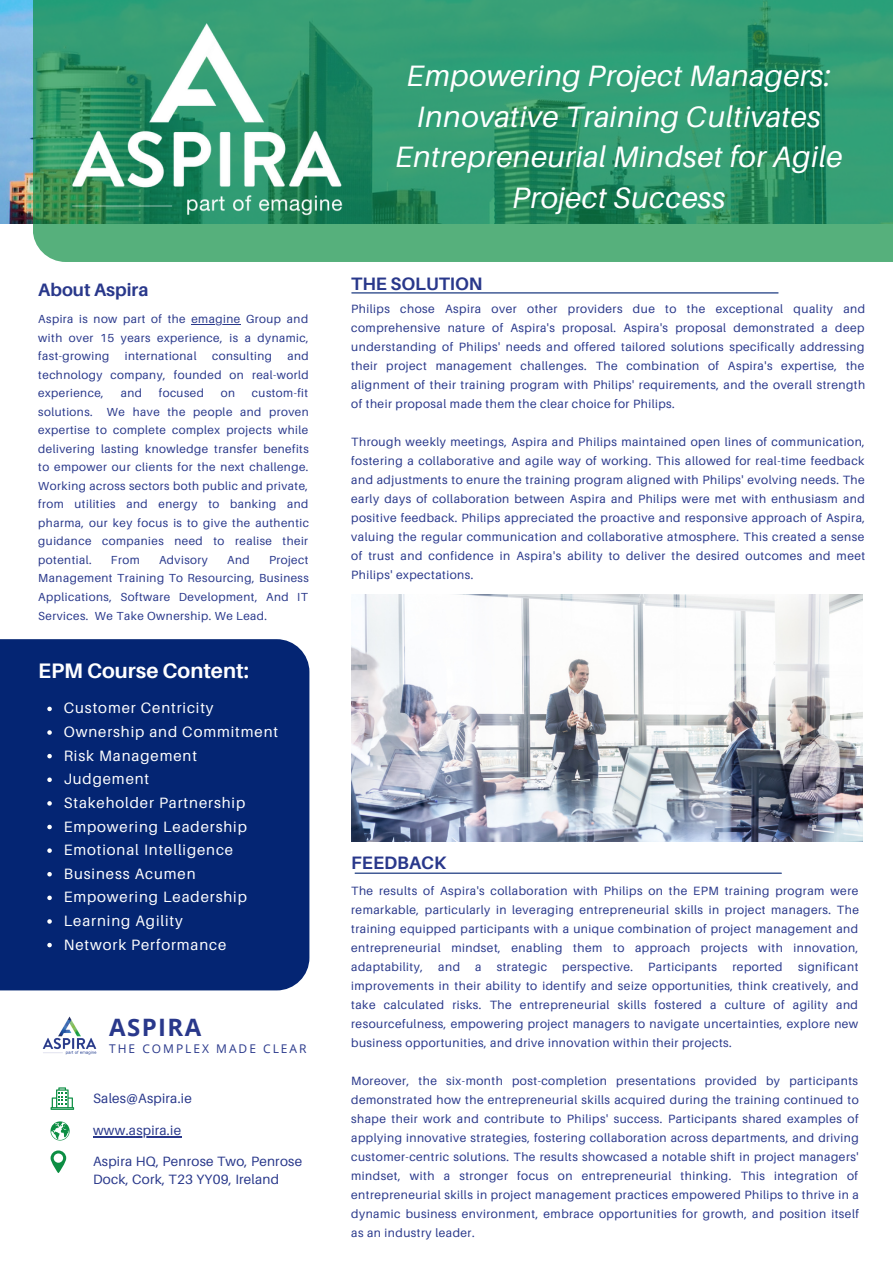
<style>
.page{position:relative;width:893px;height:1264px;background:#fff}
.page>*{position:absolute;margin:0;border:0;box-sizing:border-box;transform-origin:0 0}
.t1{font:italic 29.55px/40.5px "Aileron";letter-spacing:.02em;color:#fff;text-align:center}
.t2{font:700 24px "Open Sans";letter-spacing:.06em;color:#29388b}
.t3{font:700 21px "Aileron";color:#fff}
.t4{font:700 18px "Aileron";color:#29388b}
.t5{font:15px "Aileron";letter-spacing:.06em;color:#fff}
.t6{font:13.5px/18px "Aileron";letter-spacing:.02em;color:#29388b}
.t7{font:12px/19px "Aileron";letter-spacing:.04em;color:#29388b;text-align:justify}
.t8{font:12px "Open Sans";letter-spacing:.165em;color:#29388b}
.t9{font:11.7px/18.5px "Aileron";letter-spacing:.04em;color:#29388b;text-align:justify}
</style>
<div class="page">
<div style="left:0;top:639px;width:309px;height:351px;background:#042573"></div>
<svg style="left:51px;top:1150px;width:15px;height:22px"></svg>
<img style="left:0;top:0;width:33px;height:223px">
<svg style="left:33px;top:0;width:859px;height:262px;background:#369c70"></svg>
<hr style="left:352px;top:292px;width:426px;height:1px;background:#042573">
<hr style="left:355px;top:872px;width:426px;height:1px;background:#042573">
<svg style="left:51px;top:1087px;width:23px;height:22px"></svg>
<svg style="left:50px;top:1121px;width:20px;height:19px"></svg>
<img style="left:351px;top:594px;width:511px;height:247px">
<img style="left:42px;top:1016px;width:54px;height:39px">
<img style="left:62px;top:14px;width:289px;height:207px">
<hr style="left:93px;top:1136px;width:88px;height:1px;background:#29388b">
<hr style="left:191px;top:324px;width:49px;height:1px;background:#29388b">
<svg style="left:47px;top:706px;width:5px;height:5px"></svg>
<svg style="left:47px;top:730px;width:5px;height:4px"></svg>
<svg style="left:47px;top:754px;width:5px;height:4px"></svg>
<svg style="left:47px;top:777px;width:5px;height:5px"></svg>
<svg style="left:47px;top:801px;width:5px;height:4px"></svg>
<svg style="left:47px;top:824px;width:5px;height:5px"></svg>
<svg style="left:47px;top:848px;width:5px;height:4px"></svg>
<svg style="left:47px;top:872px;width:5px;height:4px"></svg>
<svg style="left:47px;top:895px;width:5px;height:5px"></svg>
<svg style="left:47px;top:919px;width:5px;height:4px"></svg>
<svg style="left:47px;top:942px;width:5px;height:5px"></svg>
<p class="t4" style="left:38px;top:279px;width:112px">About Aspira</p>
<p class="t9" style="left:38px;top:310px;width:272px">Aspira is now part of the emagine Group and with over 15 years experience, is a dynamic, fast-growing</p>
<p class="t9" style="left:38px;top:347px;width:272px;text-indent:249px">and technology company, founded on real-world experience,</p>
<p class="t9" style="left:125px;top:347px;width:73px">international</p>
<p class="t9" style="left:212px;top:347px;width:61px">consulting</p>
<p class="t9" style="left:38px;top:384px;width:272px;text-indent:214px">custom-fit solutions. We have the people and proven expertise to complete complex projects while delivering lasting knowledge transfer benefits to empower our clients for the next challenge.<br>Working across sectors both public and private, from utilities and energy to banking and pharma, our key focus is to give the authentic guidance companies need to realise their potential.</p>
<p class="t9" style="left:121px;top:384px;width:23px">and</p>
<p class="t9" style="left:159px;top:384px;width:47px">focused</p>
<p class="t9" style="left:221px;top:384px;width:16px">on</p>
<p class="t9" style="left:111px;top:550px;width:30px">From</p>
<p class="t9" style="left:159px;top:550px;width:50px">Advisory</p>
<p class="t9" style="left:227px;top:550px;width:24px">And</p>
<p class="t9" style="left:38px;top:550px;width:272px;text-indent:231px">Project Management Training To Resourcing, Business Applications, Software Development, And IT Services. We Take Ownership. We Lead.</p>
<p class="t3" style="left:38px;top:657px;width:212px">EPM Course Content:</p>
<p class="t5" style="left:64px;top:699px;width:151px">Customer Centricity</p>
<p class="t5" style="left:64px;top:722px;width:216px">Ownership and Commitment</p>
<p class="t5" style="left:64px;top:746px;width:135px">Risk Management</p>
<p class="t5" style="left:64px;top:769px;width:87px">Judgement</p>
<p class="t5" style="left:64px;top:793px;width:183px">Stakeholder Partnership</p>
<p class="t5" style="left:64px;top:817px;width:185px">Empowering Leadership</p>
<p class="t5" style="left:64px;top:840px;width:171px">Emotional Intelligence</p>
<p class="t5" style="left:64px;top:864px;width:133px">Business Acumen</p>
<p class="t5" style="left:64px;top:887px;width:185px">Empowering Leadership</p>
<p class="t5" style="left:64px;top:911px;width:121px">Learning Agility</p>
<p class="t5" style="left:64px;top:935px;width:164px">Network Performance</p>
<p class="t2" style="left:109px;top:1010px;width:94px">ASPIRA</p>
<p class="t8" style="left:109px;top:1040px;width:199px">THE COMPLEX MADE CLEAR</p>
<p class="t6" style="left:93px;top:1089px;width:100px">Sales@Aspira.ie</p>
<p class="t6" style="left:93px;top:1121px;width:89px">www.aspira.ie</p>
<p class="t6" style="left:93px;top:1152px;width:210px">Aspira HQ, Penrose Two, Penrose<br>Dock, Cork, T23 YY09, Ireland</p>
<p class="t1" style="left:395px;top:55px;width:449px">Empowering Project Managers:<br>Innovative Training Cultivates<br>Entrepreneurial Mindset for Agile<br>Project Success</p>
<p class="t4" style="left:351px;top:272px;width:133px">THE SOLUTION</p>
<p class="t7" style="left:351px;top:299px;width:515px">Philips chose Aspira over other providers due to the exceptional quality and comprehensive nature of Aspira's proposal. Aspira's proposal demonstrated a deep understanding of Philips' needs and offered tailored solutions specifically addressing their project management challenges. The combination of Aspira's expertise, the alignment of their training program with Philips' requirements, and the overall strength of their proposal made them the clear choice for Philips.</p>
<p class="t7" style="left:351px;top:432px;width:515px">Through weekly meetings, Aspira and Philips maintained open lines of communication, fostering a collaborative and agile way of working. This allowed for real-time feedback and adjustments to enure the training program aligned with Philips' evolving needs. The early days of collaboration between Aspira and Philips were met with enthusiasm and positive feedback. Philips appreciated the proactive and responsive approach of Aspira, valuing the regular communication and collaborative atmosphere. This created a sense of trust and confidence in Aspira's ability to deliver the desired outcomes and meet Philips' expectations.</p>
<p class="t4" style="left:351px;top:851px;width:97px">FEEDBACK</p>
<p class="t7" style="left:351px;top:881px;width:509px">The results of Aspira's collaboration with Philips on the EPM training program were remarkable, particularly in leveraging entrepreneurial skills in project managers. The training equipped participants with a unique combination of project management and entrepreneurial mindset, enabling them to approach projects with innovation, adaptability,</p>
<p class="t7" style="left:351px;top:957px;width:508px;text-indent:447px">significant improvements in their ability to identify and seize opportunities, think creatively, and take calculated risks. The entrepreneurial skills fostered a culture of agility and resourcefulness, empowering project managers to navigate uncertainties, explore new business opportunities, and drive innovation within their projects.</p>
<p class="t7" style="left:351px;top:1071px;width:509px">Moreover, the six-month post-completion presentations provided by participants demonstrated how the entrepreneurial skills acquired during the training continued to shape their work and contribute to Philips' success. Participants shared examples of applying innovative strategies, fostering collaboration across departments, and driving customer-centric solutions. The results showcased a notable shift in project managers' mindset, with a stronger focus on entrepreneurial thinking. This integration of entrepreneurial skills in project management practices empowered Philips to thrive in a dynamic business environment, embrace opportunities for growth, and position itself as an industry leader.</p>
<p class="t7" style="left:438px;top:957px;width:23px">and</p>
<p class="t7" style="left:475px;top:957px;width:8px">a</p>
<p class="t7" style="left:496px;top:957px;width:52px">strategic</p>
<p class="t7" style="left:562px;top:957px;width:72px">perspective.</p>
<p class="t7" style="left:648px;top:957px;width:70px">Participants</p>
<p class="t7" style="left:732px;top:957px;width:51px">reported</p>
</div>
